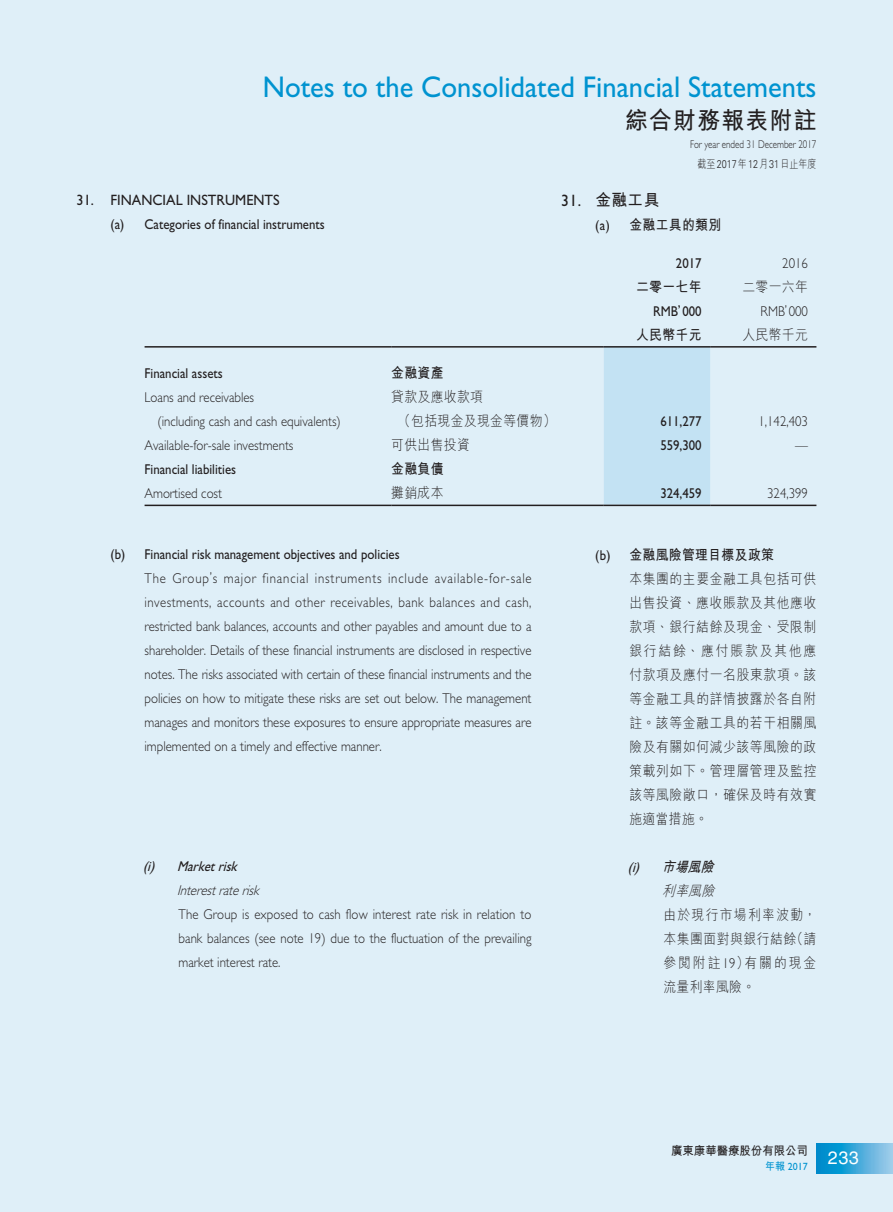
<style>
.page{position:relative;width:893px;height:1212px;background:#dfeff8}
.page>*{position:absolute;margin:0;border:0;box-sizing:border-box;transform-origin:0 0}
.t1{font:30px "Gill Sans Std";color:#0093d0;scale:.95 1}
.t2{font:700 24px "M Hei HK";letter-spacing:.055em;color:#231f20;scale:.95 1}
.t3{font:18px "Helvetica LT Std";color:#fff}
._8__標題_C{font:700 16.5px "M Hei HK";color:#231f20;scale:.95 1}
._3__標題{font:15px "Gill Sans Std";color:#231f20;scale:.95 1}
._1__內文{font:300 14.25px/24px "Gill Sans Std";color:#231f20;text-align:justify;scale:.9 1}
._6__內文-C{font:300 14.25px/24px "M Hei HK";letter-spacing:.045em;color:#231f20;text-align:justify;scale:.9 1}
._4__副標題{font:14.25px "Gill Sans Std";color:#231f20;scale:.9 1}
._1__內文-2{font:14.25px "Gill Sans Std";color:#231f20;scale:.9 1}
._9__副標題-C{font:700 14.25px "M Hei HK";letter-spacing:.03em;color:#231f20;scale:.9 1}
._6__內文-C-2{font:700 14.25px "M Hei HK";letter-spacing:.03em;color:#231f20;scale:.9 1}
._1__內文-3{font:italic 300 14.25px "Gill Sans Std";color:#231f20;scale:.9 1}
._5__副副標題{font:italic 14.25px "Gill Sans Std";color:#231f20;scale:.9 1}
._5__副副標題-2{font:italic 700 14.25px "M Hei HK";color:#231f20;scale:.9 1}
._6__內文-C-3{font:italic 300 14.25px "M Hei HK";color:#231f20;scale:.9 1}
.t4{font:700 12px "M Hei HK";color:#231f20;scale:.95 1}
.t5{font:300 11.25px "Gill Sans Std";color:#231f20;scale:.8 1}
.t6{font:300 11.25px "M Hei HK";color:#231f20;scale:.8 1}
.t7{font:10.5px "Gill Sans Std";color:#0093d0;scale:.95 1}
.s1{font-family:"Univers LT Std"}
.s2{font-family:"Gill Sans Std";font-weight:400}
.s3{font-family:"Gill Sans Std"}
.s4{font-family:"M Hei HK";font-weight:700}
</style>
<div class="page">
<svg style="left:816px;top:1144px;width:77px;height:30px;background:#3da8d9"></svg>
<div style="left:604px;top:348px;width:106px;height:157px;background:#c3e2f3"></div>
<hr style="left:145px;top:346px;width:246px;height:2px;background:#231f20">
<hr style="left:391px;top:346px;width:213px;height:2px;background:#231f20">
<hr style="left:604px;top:346px;width:106px;height:2px;background:#231f20">
<hr style="left:710px;top:346px;width:106px;height:2px;background:#231f20">
<hr style="left:145px;top:505px;width:246px;height:1px;background:#231f20">
<hr style="left:391px;top:505px;width:213px;height:1px;background:#231f20">
<hr style="left:604px;top:505px;width:106px;height:1px;background:#231f20">
<hr style="left:710px;top:505px;width:106px;height:1px;background:#231f20">
<h1 class="t1" style="left:263px;top:70px;width:584px">Notes to the Consolidated Financial Statements</h1>
<h2 class="t2" style="left:625px;top:102px;width:203px">綜合財務報表附註</h2>
<p class="t5" style="left:690px;top:138px;width:159px">For year ended 31 December 2017</p>
<p class="t6" style="left:698px;top:158px;width:150px">截至<span class="s1">2017</span>年<span class="s1">12</span>月<span class="s1">31</span>日止年度</p>
<p class="_3__標題" style="left:77px;top:191px;width:215px">31. FINANCIAL INSTRUMENTS</p>
<p class="_4__副標題" style="left:111px;top:216px;width:239px">(a) Categories of financial instruments</p>
<p class="_1__內文-2" style="left:676px;top:255px;width:30px">2017</p>
<p class="_1__內文" style="left:782px;top:251px;width:30px">2016</p>
<p class="_6__內文-C-2" style="left:636px;top:276px;width:74px">二零一七年</p>
<p class="_6__內文-C" style="left:742px;top:274px;width:74px">二零一六年</p>
<p class="_1__內文-2" style="left:653px;top:303px;width:56px">RMB’000</p>
<p class="_1__內文" style="left:761px;top:299px;width:54px">RMB’000</p>
<p class="_6__內文-C-2" style="left:636px;top:324px;width:74px">人民幣千元</p>
<p class="_6__內文-C" style="left:742px;top:322px;width:74px">人民幣千元</p>
<p class="_1__內文-2" style="left:145px;top:365px;width:88px">Financial assets</p>
<p class="_6__內文-C-2" style="left:391px;top:363px;width:60px">金融資產</p>
<p class="_1__內文" style="left:145px;top:386px;width:123px">Loans and receivables</p>
<p class="_1__內文" style="left:157px;top:410px;width:205px">(including cash and cash equivalents)</p>
<p class="_8__標題_C" style="left:561px;top:188px;width:105px"><span class="s2">31.</span> 金融工具</p>
<p class="_9__副標題-C" style="left:595px;top:214px;width:141px"><span class="s2">(a)</span> 金融工具的類別</p>
<p class="_6__內文-C" style="left:391px;top:385px;width:104px">貸款及應收款項</p>
<p class="_6__內文-C" style="left:398px;top:409px;width:177px">（包括現金及現金等價物）</p>
<p class="_1__內文-2" style="left:660px;top:413px;width:47px">611,277</p>
<p class="_1__內文" style="left:758px;top:410px;width:56px">1,142,403</p>
<p class="_1__內文" style="left:145px;top:434px;width:167px">Available-for-sale investments</p>
<p class="_6__內文-C" style="left:391px;top:433px;width:89px">可供出售投資</p>
<p class="_1__內文-2" style="left:660px;top:437px;width:47px">559,300</p>
<p class="_1__內文" style="left:795px;top:433px;width:16px">—</p>
<p class="_1__內文-2" style="left:145px;top:461px;width:103px">Financial liabilities</p>
<p class="_6__內文-C-2" style="left:391px;top:459px;width:60px">金融負債</p>
<p class="_1__內文" style="left:145px;top:482px;width:88px">Amortised cost</p>
<p class="_6__內文-C" style="left:391px;top:481px;width:60px">攤銷成本</p>
<p class="_1__內文-2" style="left:660px;top:485px;width:47px">324,459</p>
<p class="_1__內文" style="left:767px;top:482px;width:47px">324,399</p>
<p class="_4__副標題" style="left:111px;top:546px;width:323px">(b) Financial risk management objectives and policies</p>
<p class="_1__內文" style="left:145px;top:566px;width:432px">The Group’s major financial instruments include available-for-sale investments, accounts and other receivables, bank balances and cash, restricted bank balances, accounts and other payables and amount due to a shareholder. Details of these financial instruments are disclosed in respective notes. The risks associated with certain of these financial instruments and the policies on how to mitigate these risks are set out below. The management manages and monitors these exposures to ensure appropriate measures are implemented on a timely and effective manner.</p>
<p class="_5__副副標題" style="left:143px;top:858px;width:111px">(i) Market risk</p>
<p class="_1__內文-3" style="left:177px;top:882px;width:97px">Interest rate risk</p>
<p class="_1__內文" style="left:179px;top:902px;width:394px">The Group is exposed to cash flow interest rate risk in relation to bank balances (see note 19) due to the fluctuation of the prevailing market interest rate.</p>
<p class="_9__副標題-C" style="left:595px;top:544px;width:200px"><span class="s2">(b)</span> 金融風險管理目標及政策</p>
<p class="_6__內文-C" style="left:629px;top:567px;width:209px">本集團的主要金融工具包括可供出售投資、應收賬款及其他應收款項、銀行結餘及現金、受限制銀行結餘、應付賬款及其他應付款項及應付一名股東款項。該等金融工具的詳情披露於各自附註。該等金融工具的若干相關風險及有關如何減少該等風險的政策載列如下。管理層管理及監控該等風險敞口，確保及時有效實施適當措施。</p>
<p class="_5__副副標題-2" style="left:628px;top:856px;width:102px"><span class="s2">(i)</span> 市場風險</p>
<p class="_6__內文-C-3" style="left:662px;top:884px;width:64px">利率風險</p>
<p class="_6__內文-C" style="left:663px;top:903px;width:172px">由於現行市場利率波動，本集團面對與銀行結餘（請參閱附註<span class="s3">19</span>）有關的現金流量利率風險。</p>
<p class="t4" style="left:671px;top:1142px;width:145px">廣東康華醫療股份有限公司</p>
<p class="t7" style="left:765px;top:1161px;width:46px"><span class="s4">年報</span> 2017</p>
<p class="t3" style="left:828px;top:1147px;width:33px">233</p>
</div>
